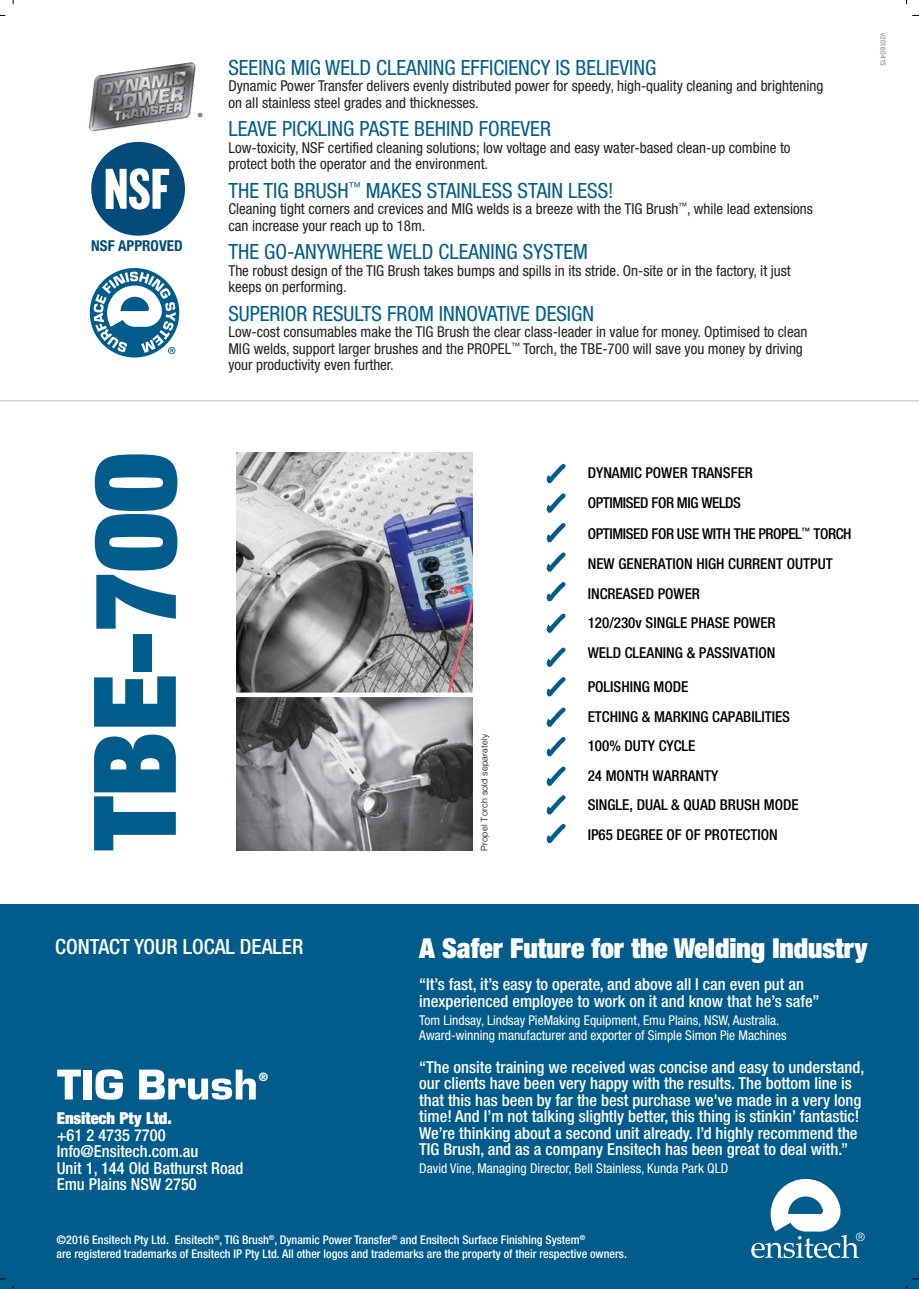
<style>
.page{position:relative;width:919px;height:1289px;background:#fff}
.page>*{position:absolute;margin:0;border:0;box-sizing:border-box;transform-origin:0 0}
.t1{font:900 expanded 114.45px "Helvetica Neue";color:#015c8b}
.t2{font:900 expanded 27.6px "Helvetica Neue";color:#fff}
.t3{font:condensed 21px "Helvetica Neue";color:#015c8b}
.t4{font:500 condensed 21px "Helvetica Neue";color:#fff}
.t5{font:500 condensed 16.5px/16.5px "Helvetica Neue";color:#fff}
.t6{font:900 expanded 16.5px "Helvetica Neue";color:#fff}
.t7{font:condensed 15px/16.5px "Helvetica Neue";color:#231f20}
.t8{font:500 condensed 15px/29.5px "Helvetica Neue";color:#000}
.t9{font:500 condensed 15px "Helvetica Neue";letter-spacing:-.025em;color:#000}
.t10{font:700 condensed 15px "Helvetica Neue";color:#044a7b}
.t11{font:condensed 13.5px/15px "Helvetica Neue";color:#fff}
.t12{font:13.35px "Myriad Pro";color:#231f20}
.t13{font:500 condensed 12px/14.4px "Helvetica Neue";color:#fff}
.t14{font:900 expanded 11.7px "Helvetica Neue";color:#fff}
.t15{font:300 11.55px "Helvetica Neue";color:#fff}
.t16{font:300 9px "Helvetica Neue";letter-spacing:.025em;color:#000}
.t17{font:condensed 7.5px "Helvetica Neue";letter-spacing:.025em;color:#808285}
</style>
<div class="page">
<img style="left:236px;top:697px;width:236px;height:153px">
<img style="left:236px;top:453px;width:236px;height:239px">
<div style="left:0;top:904px;width:918px;height:384px;background:#015c8b"></div>
<img style="left:88px;top:62px;width:108px;height:70px">
<hr style="left:0;top:400px;width:918px;height:1px;background:#d1d2d4">
<svg style="left:90px;top:268px;width:89px;height:89px"></svg>
<svg style="left:57px;top:1069px;width:24px;height:30px"></svg>
<div style="left:84px;top:1069px;width:8px;height:30px;background:#fff"></div>
<svg style="left:95px;top:1069px;width:28px;height:30px"></svg>
<svg style="left:139px;top:1069px;width:117px;height:30px"></svg>
<svg style="left:751px;top:1178px;width:108px;height:80px"></svg>
<svg style="left:91px;top:141px;width:94px;height:95px"></svg>
<svg style="left:547px;top:647px;width:19px;height:197px"></svg>
<svg style="left:547px;top:464px;width:19px;height:169px"></svg>
<p class="t12" style="left:197px;top:109px;width:7px">®</p>
<p class="t10" style="left:91px;top:236px;width:93px">NSF APPROVED</p>
<h3 class="t3" style="left:228px;top:55px;width:429px">SEEING MIG WELD CLEANING EFFICIENCY IS BELIEVING</h3>
<p class="t7" style="left:228px;top:77px;width:596px">Dynamic Power Transfer delivers evenly distributed power for speedy, high-quality cleaning and brightening on all stainless steel grades and thicknesses.</p>
<h3 class="t3" style="left:228px;top:116px;width:324px">LEAVE PICKLING PASTE BEHIND FOREVER</h3>
<p class="t7" style="left:228px;top:139px;width:563px">Low-toxicity, NSF certified cleaning solutions; low voltage and easy water-based clean-up combine to protect both the operator and the environment.</p>
<h3 class="t3" style="left:228px;top:178px;width:387px">THE TIG BRUSH<sup>™</sup> MAKES STAINLESS STAIN LESS!</h3>
<p class="t7" style="left:228px;top:200px;width:586px">Cleaning tight corners and crevices and MIG welds is a breeze with the TIG Brush<sup>™</sup>, while lead extensions can increase your reach up to 18m.</p>
<h3 class="t3" style="left:228px;top:239px;width:361px">THE GO-ANYWHERE WELD CLEANING SYSTEM</h3>
<p class="t7" style="left:228px;top:262px;width:564px">The robust design of the TIG Brush takes bumps and spills in its stride. On-site or in the factory, it just keeps on performing.</p>
<h3 class="t3" style="left:228px;top:301px;width:367px">SUPERIOR RESULTS FROM INNOVATIVE DESIGN</h3>
<p class="t7" style="left:228px;top:323px;width:580px">Low-cost consumables make the TIG Brush the clear class-leader in value for money. Optimised to clean<br>MIG welds, support larger brushes and the PROPEL<sup>™</sup> Torch, the TBE-700 will save you money by driving your productivity even further.</p>
<p class="t17" style="left:887px;top:33px;width:35px;rotate:90deg">v20160415</p>
<h1 class="t1" style="left:62px;top:850px;width:398px;rotate:-90deg">TBE-700</h1>
<p class="t16" style="left:479px;top:850px;width:118px;rotate:-90deg">Propel Torch sold separately</p>
<p class="t8" style="left:587px;top:458px;width:167px">DYNAMIC POWER TRANSFER</p>
<p class="t9" style="left:587px;top:493px;width:155px">OPTIMISED FOR MIG WELDS</p>
<p class="t8" style="left:587px;top:518px;width:265px">OPTIMISED FOR USE WITH THE PROPEL<sup>™</sup> TORCH<br>NEW GENERATION HIGH CURRENT OUTPUT<br>INCREASED POWER<br>120/230v SINGLE PHASE POWER<br>WELD CLEANING &amp; PASSIVATION</p>
<p class="t8" style="left:587px;top:671px;width:212px">POLISHING MODE<br>ETCHING &amp; MARKING CAPABILITIES<br>100% DUTY CYCLE<br>24 MONTH WARRANTY<br>SINGLE, DUAL &amp; QUAD BRUSH MODE<br>IP65 DEGREE OF OF PROTECTION</p>
<h3 class="t4" style="left:55px;top:933px;width:250px">CONTACT YOUR LOCAL DEALER</h3>
<h2 class="t2" style="left:419px;top:931px;width:450px">A Safer Future for the Welding Industry</h2>
<p class="t6" style="left:57px;top:1107px;width:116px">Ensitech Pty Ltd.</p>
<p class="t5" style="left:57px;top:1126px;width:188px">+61 2 4735 7700<br>Info@Ensitech.com.au<br>Unit 1, 144 Old Bathurst Road<br>Emu Plains NSW 2750</p>
<p class="t14" style="left:259px;top:1068px;width:11px">®</p>
<p class="t5" style="left:419px;top:975px;width:402px">“It’s fast, it’s easy to operate, and above all I can even put an inexperienced employee to work on it and know that he’s safe”</p>
<p class="t11" style="left:419px;top:1012px;width:369px">Tom Lindsay, Lindsay PieMaking Equipment, Emu Plains, NSW, Australia.<br>Award-winning manufacturer and exporter of Simple Simon Pie Machines</p>
<p class="t5" style="left:419px;top:1058px;width:446px">“The onsite training we received was concise and easy to understand, our clients have been very happy with the results. The bottom line is that this has been by far the best purchase we've made in a very long time! And I’m not talking slightly better, this thing is stinkin’ fantastic!<br>We’re thinking about a second unit already. I’d highly recommend the TIG Brush, and as a company Ensitech has been great to deal with.”</p>
<p class="t11" style="left:419px;top:1160px;width:310px">David Vine, Managing Director, Bell Stainless, Kunda Park QLD</p>
<p class="t13" style="left:57px;top:1231px;width:571px">©2016 Ensitech Pty Ltd. Ensitech<sup>®</sup>, TIG Brush<sup>®</sup>, Dynamic Power Transfer<sup>®</sup> and Ensitech Surface Finishing System<sup>®<br></sup>are registered trademarks of Ensitech IP Pty Ltd. All other logos and trademarks are the property of their respective owners.</p>
<p class="t15" style="left:855px;top:1230px;width:11px">®</p>
</div>
